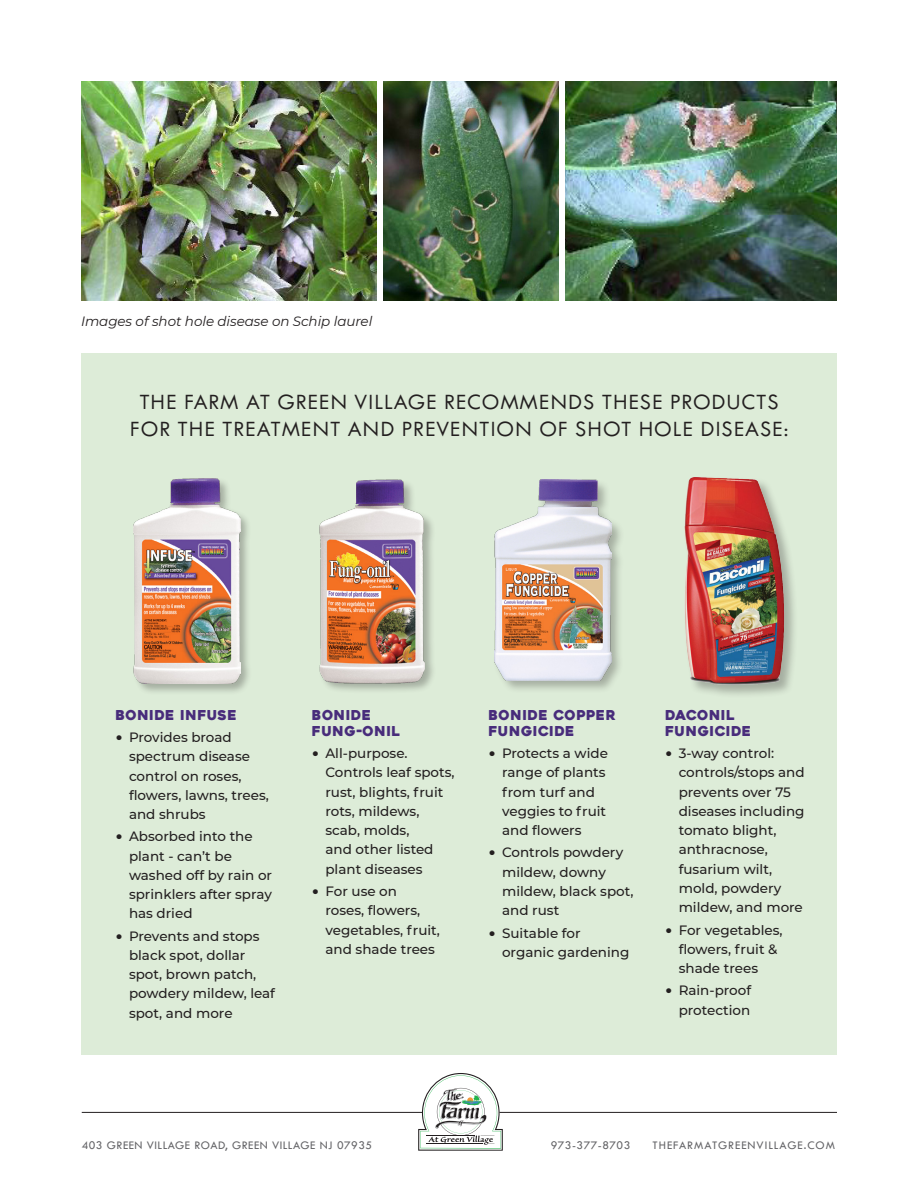
<style>
.page{position:relative;width:918px;height:1188px;background:#fff}
.page>*{position:absolute;margin:0;border:0;box-sizing:border-box;transform-origin:0 0}
.t1{font:500 22.8px/27px "Tw Cen MT Std Semi";letter-spacing:.02em;color:#231f20;text-align:center;scale:1.05 1}
.t2{font:13.65px/16.2px "Heavitas";letter-spacing:.04em;color:#482c7b}
.t3{font:500 13.5px/19.2px "Montserrat";color:#231f20}
.t4{font:italic 13.5px "Montserrat";letter-spacing:-.005em;color:#231f20}
.t5{font:12px "Tw Cen";letter-spacing:.04em;color:#636366}
.t6{font:12px "Tw Cen";letter-spacing:.08em;color:#636366}
.s1{font-family:"Verdana";font-weight:400}
</style>
<div class="page">
<hr style="left:82px;top:1112px;width:755px;height:1px;background:#231f20">
<svg style="left:418px;top:1073px;width:85px;height:78px"></svg>
<div style="left:82px;top:353px;width:755px;height:702px;background:#ddecd8"></div>
<div style="left:133px;top:477px;width:120px;height:219px;background:#231f20;opacity:.3"></div>
<img style="left:134px;top:479px;width:106px;height:204px">
<div style="left:319px;top:479px;width:118px;height:216px;background:#231f20;opacity:.3"></div>
<img style="left:319px;top:480px;width:106px;height:203px">
<div style="left:493px;top:478px;width:132px;height:216px;background:#231f20;opacity:.3"></div>
<img style="left:494px;top:480px;width:117px;height:200px">
<img style="left:81px;top:81px;width:296px;height:219px">
<img style="left:566px;top:81px;width:271px;height:219px">
<img style="left:384px;top:81px;width:174px;height:219px">
<div style="left:683px;top:476px;width:115px;height:223px;background:#231f20;opacity:.3"></div>
<img style="left:684px;top:479px;width:100px;height:206px">
<p class="t4" style="left:81px;top:312px;width:293px">Images of shot hole disease on Schip laurel</p>
<p class="t1" style="left:130px;top:389px;width:629px">THE FARM AT GREEN VILLAGE RECOMMENDS THESE PRODUCTS<br>FOR THE TREATMENT AND PREVENTION OF SHOT HOLE DISEASE:</p>
<p class="t2" style="left:116px;top:707px;width:123px">BONIDE INFUSE</p>
<p class="t3" style="left:129px;top:727px;width:141px;text-indent:-14px"><span class="s1">•</span> Provides broad spectrum disease control on roses, flowers, lawns, trees, and shrubs</p>
<p class="t3" style="left:129px;top:826px;width:145px;text-indent:-14px"><span class="s1">•</span> Absorbed into the plant - can’t be washed off by rain or sprinklers after spray has dried</p>
<p class="t3" style="left:129px;top:926px;width:148px;text-indent:-14px"><span class="s1">•</span> Prevents and stops black spot, dollar spot, brown patch, powdery mildew, leaf spot, and more</p>
<p class="t2" style="left:312px;top:707px;width:89px">BONIDE<br>FUNG-ONIL</p>
<p class="t3" style="left:325px;top:743px;width:131px;text-indent:-14px"><span class="s1">•</span> All-purpose.<br>Controls leaf spots, rust, blights, fruit rots, mildews, scab, molds,<br>and other listed plant diseases</p>
<p class="t3" style="left:325px;top:881px;width:116px;text-indent:-14px"><span class="s1">•</span> For use on<br>roses, flowers, vegetables, fruit, and shade trees</p>
<p class="t2" style="left:489px;top:707px;width:128px">BONIDE COPPER<br>FUNGICIDE</p>
<p class="t3" style="left:502px;top:743px;width:107px;text-indent:-14px"><span class="s1">•</span> Protects a wide range of plants from turf and veggies to fruit and flowers</p>
<p class="t3" style="left:502px;top:843px;width:133px;text-indent:-14px"><span class="s1">•</span> Controls powdery mildew, downy mildew, black spot, and rust</p>
<p class="t3" style="left:502px;top:923px;width:129px;text-indent:-14px"><span class="s1">•</span> Suitable for organic gardening</p>
<p class="t2" style="left:665px;top:707px;width:87px">DACONIL<br>FUNGICIDE</p>
<p class="t3" style="left:679px;top:743px;width:127px;text-indent:-14px"><span class="s1">•</span> 3-way control: controls/stops and prevents over 75 diseases including tomato blight, anthracnose, fusarium wilt, mold, powdery mildew, and more</p>
<p class="t3" style="left:679px;top:920px;width:105px;text-indent:-14px"><span class="s1">•</span> For vegetables, flowers, fruit &amp; shade trees</p>
<p class="t3" style="left:665px;top:980px;width:87px;text-align:right"><span class="s1">•</span> Rain-proof protection</p>
<p class="t5" style="left:82px;top:1138px;width:292px">403 GREEN VILLAGE ROAD, GREEN VILLAGE NJ 07935</p>
<p class="t5" style="left:551px;top:1138px;width:81px">973-377-8703</p>
<p class="t6" style="left:653px;top:1138px;width:184px">THEFARMATGREENVILLAGE.COM</p>
</div>
